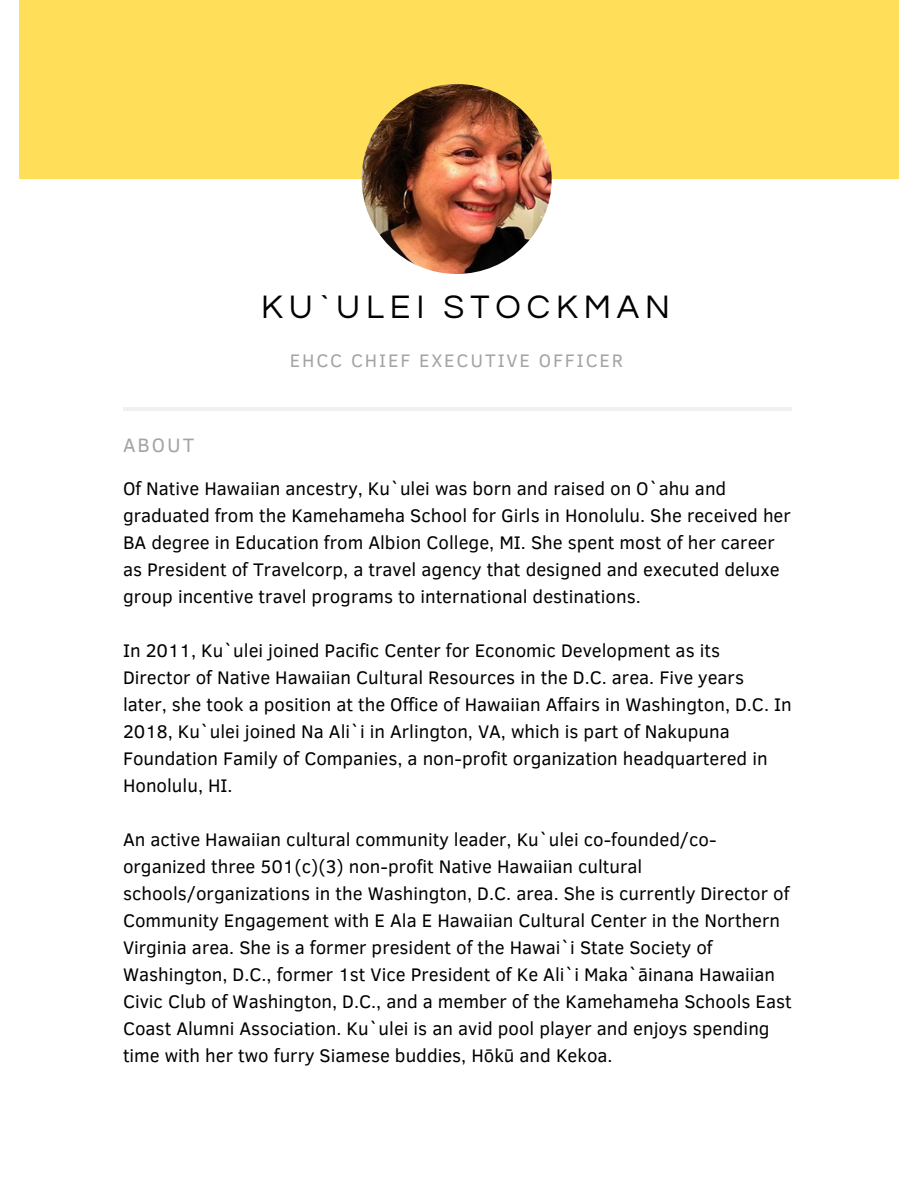
<style>
.page{position:relative;width:918px;height:1188px;background:#fff}
.page>*{position:absolute;margin:0;border:0;box-sizing:border-box;transform-origin:0 0}
.t1{font:33.9px "Questrial";letter-spacing:.175em;color:#000}
.t2{font:19.95px "Clear Sans";letter-spacing:.1em;color:#a4a4a4}
.t3{font:18.75px/27px "Clear Sans";color:#000}
.t4{font:18.6px "Clear Sans";letter-spacing:.1em;color:#a4a4a4}
</style>
<div class="page">
<div style="left:19px;top:0;width:880px;height:179px;background:#ffde59"></div>
<img style="left:362px;top:84px;width:190px;height:190px;border-radius:50%">
<hr style="left:123px;top:407px;width:669px;height:3px;background:#eff0f2">
<p class="t2" style="left:123px;top:430px;width:73px">ABOUT</p>
<p class="t1" style="left:261px;top:290px;width:411px">KU`ULEI STOCKMAN</p>
<p class="t4" style="left:290px;top:347px;width:335px">EHCC CHIEF EXECUTIVE OFFICER</p>
<p class="t3" style="left:123px;top:474px;width:669px">Of Native Hawaiian ancestry, Ku`ulei was born and raised on O`ahu and graduated from the Kamehameha School for Girls in Honolulu. She received her BA degree in Education from Albion College, MI. She spent most of her career as President of Travelcorp, a travel agency that designed and executed deluxe group incentive travel programs to international destinations.</p>
<p class="t3" style="left:123px;top:636px;width:670px">In 2011, Ku`ulei joined Pacific Center for Economic Development as its Director of Native Hawaiian Cultural Resources in the D.C. area. Five years later, she took a position at the Office of Hawaiian Affairs in Washington, D.C. In 2018, Ku`ulei joined Na Ali`i in Arlington, VA, which is part of Nakupuna Foundation Family of Companies, a non-profit organization headquartered in Honolulu, HI.</p>
<p class="t3" style="left:123px;top:825px;width:670px">An active Hawaiian cultural community leader, Ku`ulei co-founded/co&shy;organized three 501(c)(3) non-profit Native Hawaiian cultural schools/organizations in the Washington, D.C. area. She is currently Director of Community Engagement with E Ala E Hawaiian Cultural Center in the Northern Virginia area. She is a former president of the Hawai`i State Society of Washington, D.C., former 1st Vice President of Ke Ali`i Maka`āinana Hawaiian Civic Club of Washington, D.C., and a member of the Kamehameha Schools East Coast Alumni Association. Ku`ulei is an avid pool player and enjoys spending time with her two furry Siamese buddies, Hōkū and Kekoa.</p>
</div>
